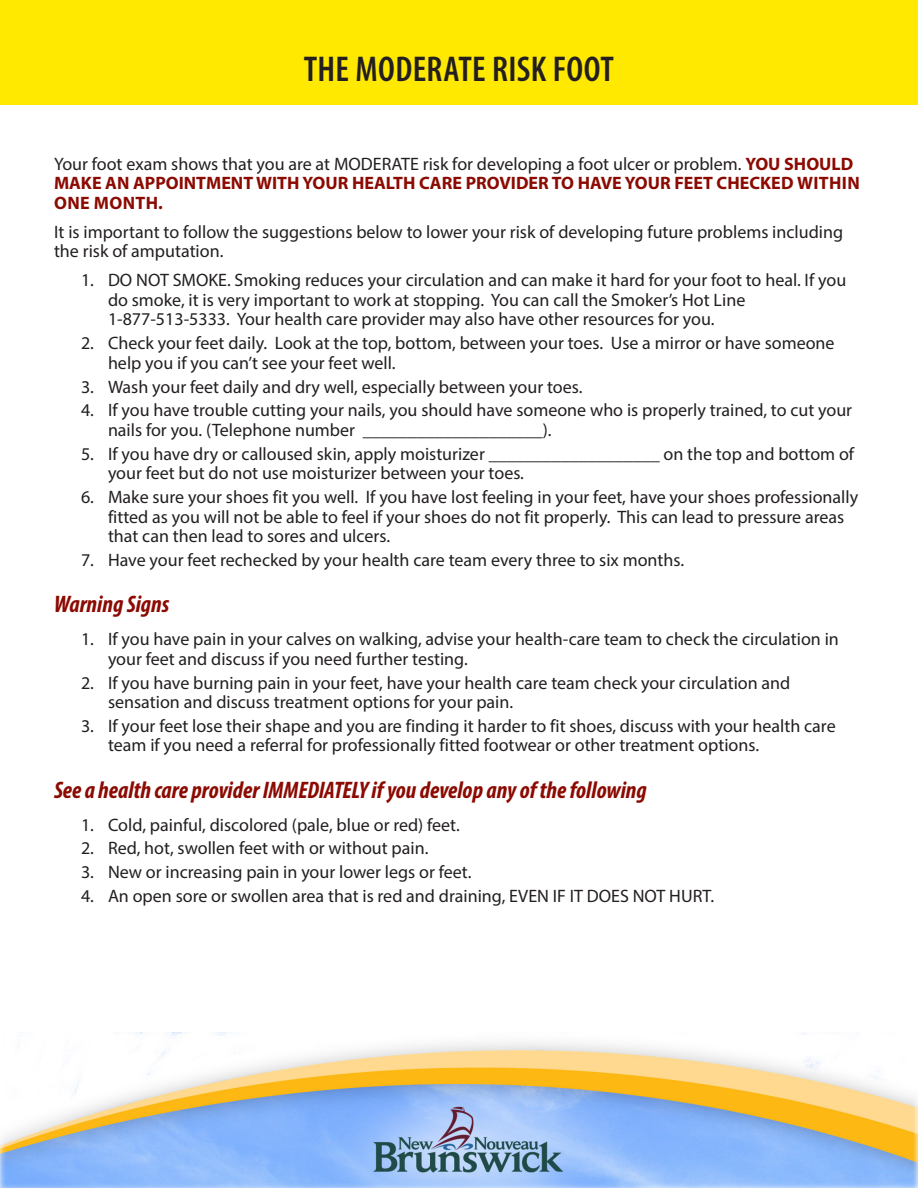
<style>
.page{position:relative;width:918px;height:1188px;background:#fff}
.page>*{position:absolute;margin:0;border:0;box-sizing:border-box;transform-origin:0 0}
.Patient_Preparation{font:600 condensed 36px "Myriad Pro";letter-spacing:.01em;color:#231f20}
.head_1{font:italic 700 condensed 24px "Myriad Pro";letter-spacing:-.005em;color:#8b0a02}
.Body_Text_-_Number_I{font:18px/19.5px "Myriad Pro";color:#231f20}
.Body_Text{font:700 18px/19.5px "Myriad Pro";color:#8b0a02}
.Body_Text-2{font:18px/19.5px "Myriad Pro";color:#231f20}
.s1{font-weight:400;color:#231f20}
</style>
<div class="page">
<img style="left:0;top:1033px;width:918px;height:155px">
<div style="left:0;top:0;width:918px;height:105px;background:#ffe901"></div>
<p class="Patient_Preparation" style="left:304px;top:47px;width:312px">THE MODERATE RISK FOOT</p>
<p class="Body_Text" style="left:54px;top:153px;width:807px"><span class="s1">Your foot exam shows that you are at MODERATE risk for developing a foot ulcer or problem.</span> YOU SHOULD<br>MAKE AN APPOINTMENT WITH YOUR HEALTH CARE PROVIDER TO HAVE YOUR FEET CHECKED WITHIN<br>ONE MONTH.</p>
<p class="Body_Text-2" style="left:54px;top:222px;width:791px">It is important to follow the suggestions below to lower your risk of developing future problems including the risk of amputation.</p>
<p class="Body_Text_-_Number_I" style="left:108px;top:270px;width:740px;text-indent:-27px">1. DO NOT SMOKE. Smoking reduces your circulation and can make it hard for your foot to heal. If you do smoke, it is very important to work at stopping. You can call the Smoker’s Hot Line<br>1-877-513-5333. Your health care provider may also have other resources for you.</p>
<p class="Body_Text_-_Number_I" style="left:108px;top:333px;width:728px;text-indent:-27px">2. Check your feet daily. Look at the top, bottom, between your toes. Use a mirror or have someone help you if you can’t see your feet well.</p>
<p class="Body_Text_-_Number_I" style="left:81px;top:377px;width:503px">3. Wash your feet daily and dry well, especially between your toes.</p>
<p class="Body_Text_-_Number_I" style="left:108px;top:400px;width:746px;text-indent:-27px">4. If you have trouble cutting your nails, you should have someone who is properly trained, to cut your nails for you. (Telephone number ____________________).</p>
<p class="Body_Text_-_Number_I" style="left:108px;top:444px;width:748px;text-indent:-27px">5. If you have dry or calloused skin, apply moisturizer ___________________ on the top and bottom of your feet but do not use moisturizer between your toes.</p>
<p class="Body_Text_-_Number_I" style="left:108px;top:487px;width:752px;text-indent:-27px">6. Make sure your shoes fit you well. If you have lost feeling in your feet, have your shoes professionally fitted as you will not be able to feel if your shoes do not fit properly. This can lead to pressure areas that can then lead to sores and ulcers.</p>
<p class="Body_Text_-_Number_I" style="left:81px;top:550px;width:605px">7. Have your feet rechecked by your health care team every three to six months.</p>
<p class="head_1" style="left:54px;top:589px;width:117px">Warning Signs</p>
<p class="Body_Text_-_Number_I" style="left:108px;top:629px;width:732px;text-indent:-27px">1. If you have pain in your calves on walking, advise your health-care team to check the circulation in your feet and discuss if you need further testing.</p>
<p class="Body_Text_-_Number_I" style="left:108px;top:672px;width:684px;text-indent:-27px">2. If you have burning pain in your feet, have your health care team check your circulation and sensation and discuss treatment options for your pain.</p>
<p class="Body_Text_-_Number_I" style="left:108px;top:716px;width:729px;text-indent:-27px">3. If your feet lose their shape and you are finding it harder to fit shoes, discuss with your health care team if you need a referral for professionally fitted footwear or other treatment options.</p>
<p class="head_1" style="left:54px;top:775px;width:594px">See a health care provider IMMEDIATELY if you develop any of the following</p>
<p class="Body_Text_-_Number_I" style="left:81px;top:815px;width:380px">1. Cold, painful, discolored (pale, blue or red) feet.</p>
<p class="Body_Text_-_Number_I" style="left:81px;top:838px;width:349px">2. Red, hot, swollen feet with or without pain.</p>
<p class="Body_Text_-_Number_I" style="left:81px;top:862px;width:392px">3. New or increasing pain in your lower legs or feet.</p>
<p class="Body_Text_-_Number_I" style="left:81px;top:886px;width:635px">4. An open sore or swollen area that is red and draining, EVEN IF IT DOES NOT HURT.</p>
</div>
